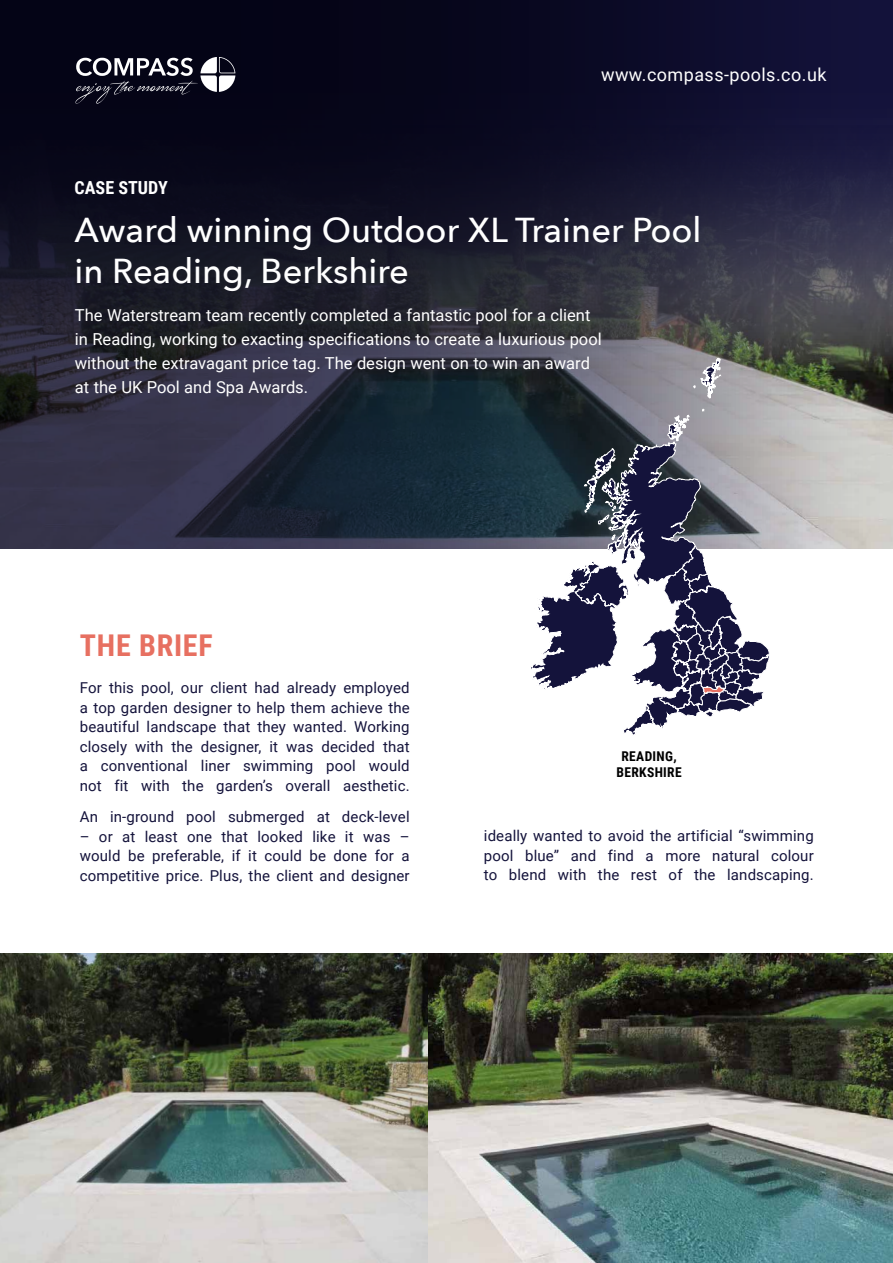
<style>
.page{position:relative;width:893px;height:1263px;background:#fff}
.page>*{position:absolute;margin:0;border:0;box-sizing:border-box;transform-origin:0 0}
.t1{font:500 34.5px/41.4px "Avenir Next";color:#fff}
.t2{font:700 30px "Roboto Condensed";letter-spacing:.025em;color:#e77061}
.t3{font:18px "Roboto";letter-spacing:.025em;color:#fff}
.t4{font:700 18px "Roboto Condensed";color:#fff}
.t5{font:16.5px/24px "Roboto";color:#fff}
.t6{font:15px/19.5px "Roboto";letter-spacing:.01em;color:#14133b;text-align:justify}
.t7{font:700 13.5px/16.2px "Roboto Condensed";letter-spacing:.025em;color:#000;text-align:center}
</style>
<div class="page">
<svg style="left:0;top:0;width:893px;height:548px;background:#242637"></svg>
<svg style="left:75px;top:57px;width:160px;height:47px"></svg>
<svg style="left:530px;top:358px;width:240px;height:377px"></svg>
<img style="left:0;top:953px;width:893px;height:310px">
<p class="t3" style="left:601px;top:62px;width:227px">www.compass-pools.co.uk</p>
<p class="t4" style="left:75px;top:175px;width:95px">CASE STUDY</p>
<h1 class="t1" style="left:75px;top:208px;width:628px">Award winning Outdoor XL Trainer Pool in Reading, Berkshire</h1>
<p class="t5" style="left:75px;top:302px;width:528px">The Waterstream team recently completed a fantastic pool for a client in Reading, working to exacting specifications to create a luxurious pool without the extravagant price tag. The design went on to win an award at the UK Pool and Spa Awards.</p>
<h2 class="t2" style="left:80px;top:624px;width:134px">THE BRIEF</h2>
<p class="t6" style="left:80px;top:677px;width:331px">For this pool, our client had already employed a top garden designer to help them achieve the beautiful landscape that they wanted. Working closely with the designer, it was decided that a conventional liner swimming pool would not fit with the garden’s overall aesthetic.</p>
<p class="t6" style="left:80px;top:806px;width:331px">An in-ground pool submerged at deck-level</p>
<p class="t6" style="left:80px;top:826px;width:331px">– or at least one that looked like it was – would be preferable, if it could be done for a competitive price. Plus, the client and designer</p>
<p class="t6" style="left:484px;top:825px;width:331px">ideally wanted to avoid the artificial “swimming pool blue” and find a more natural colour to blend with the rest of the landscaping.</p>
<p class="t7" style="left:617px;top:748px;width:67px">READING,<br>BERKSHIRE</p>
</div>
